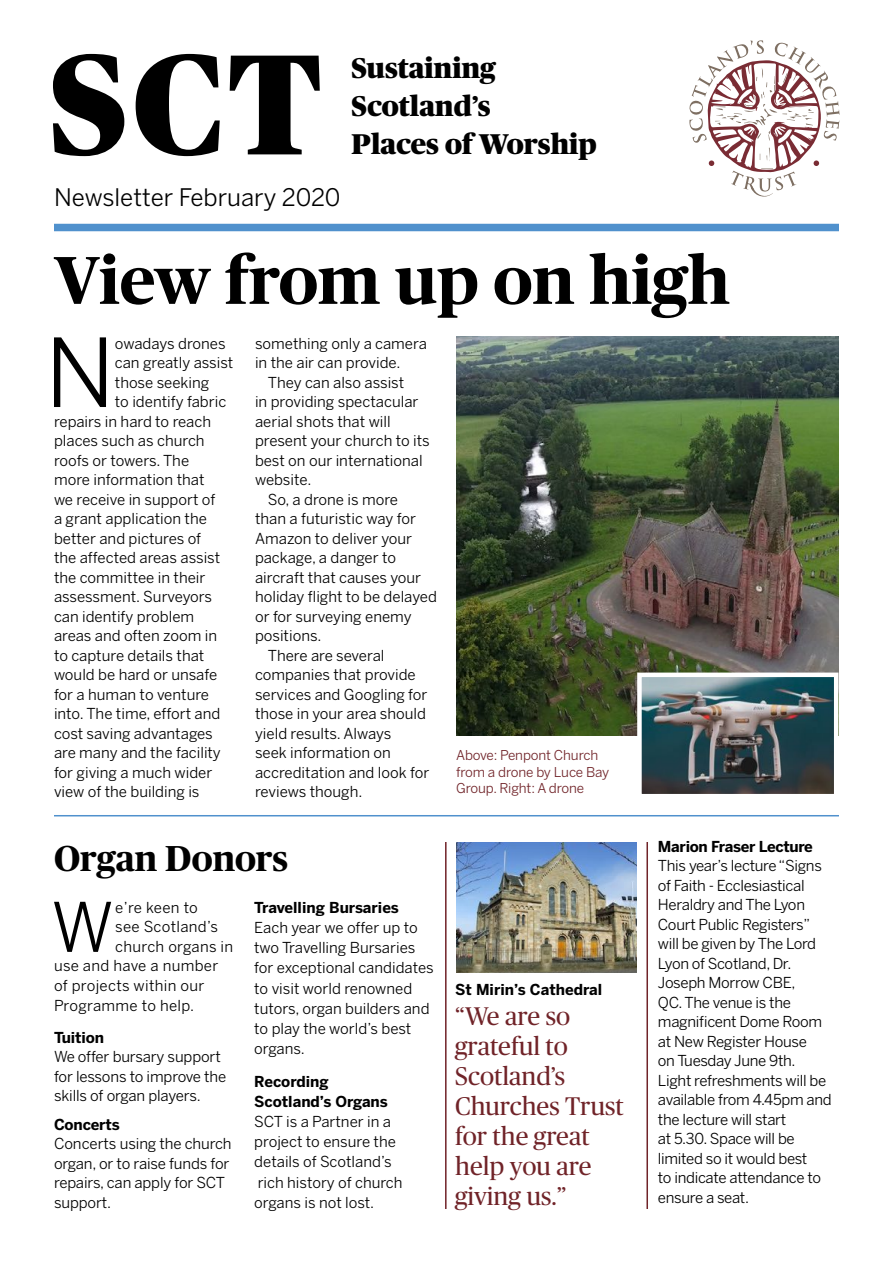
<style>
.page{position:relative;width:893px;height:1263px;background:#fff}
.page>*{position:absolute;margin:0;border:0;box-sizing:border-box;transform-origin:0 0}
.t1{font:900 142.5px "Publico";color:#000}
.t2{font:94.05px "Benton Sans";color:#000}
.t3{font:67.65px "Benton Sans";color:#000}
.t4{font:700 67.5px "Publico";color:#000}
.t5{font:700 36px "Publico";color:#000}
.t6{font:900 28.5px/38.1px "Publico";color:#000}
.t7{font:25.5px/30px "Publico";color:#702328}
.t8{font:24px "Benton Sans";color:#000}
.t9{font:15px/20.1px "Benton Sans";color:#000}
.t10{font:15px/19.5px "Benton Sans";letter-spacing:-.02em;color:#000}
.t11{font:700 15px/20.1px "Benton Sans";letter-spacing:-.01em;color:#000}
.t12{font:15px "Benton Sans";letter-spacing:.02em;color:#000}
.t13{font:13.5px/16.5px "Benton Sans";letter-spacing:-.01em;color:#702328}
</style>
<div class="page">
<svg style="left:689px;top:40px;width:151px;height:157px"></svg>
<div style="left:54px;top:224px;width:785px;height:7px;background:#5091cd"></div>
<hr style="left:54px;top:815px;width:785px;height:1px;background:#5091cd">
<img style="left:456px;top:337px;width:382px;height:398px">
<img style="left:642px;top:677px;width:191px;height:116px">
<div style="left:637px;top:672px;width:201px;height:126px;border:4px solid #fff"></div>
<hr style="left:646px;top:842px;width:2px;height:367px;background:#702328">
<img style="left:456px;top:842px;width:180px;height:131px">
<hr style="left:445px;top:842px;width:2px;height:367px;background:#702328">
<h1 class="t1" style="left:50px;top:25px;width:273px">SCT</h1>
<h3 class="t8" style="left:54px;top:183px;width:288px">Newsletter February 2020</h3>
<h3 class="t6" style="left:351px;top:49px;width:146px">Sustaining<br>Scotland’s</h3>
<h3 class="t6" style="left:351px;top:125px;width:247px">Places of Worship</h3>
<h3 class="t4" style="left:54px;top:243px;width:678px">View from up on high</h3>
<h2 class="t2" style="left:45px;top:317px;width:71px">N</h2>
<p class="t9" style="left:115px;top:333px;width:112px">owadays drones</p>
<p class="t9" style="left:115px;top:352px;width:120px">can greatly assist</p>
<p class="t9" style="left:115px;top:372px;width:96px">those seeking</p>
<p class="t9" style="left:115px;top:391px;width:113px">to identify fabric</p>
<p class="t9" style="left:54px;top:411px;width:159px">repairs in hard to reach</p>
<p class="t9" style="left:54px;top:430px;width:152px">places such as church</p>
<p class="t9" style="left:54px;top:450px;width:137px">roofs or towers. The</p>
<p class="t9" style="left:54px;top:469px;width:152px">more information that</p>
<p class="t9" style="left:54px;top:489px;width:163px">we receive in support of</p>
<p class="t9" style="left:54px;top:508px;width:154px">a grant application the</p>
<p class="t9" style="left:54px;top:528px;width:149px">better and pictures of</p>
<p class="t9" style="left:54px;top:547px;width:168px">the affected areas assist</p>
<p class="t9" style="left:54px;top:567px;width:153px">the committee in their</p>
<p class="t9" style="left:54px;top:586px;width:160px">assessment. Surveyors</p>
<p class="t9" style="left:54px;top:606px;width:142px">can identify problem</p>
<p class="t9" style="left:54px;top:625px;width:165px">areas and often zoom in</p>
<p class="t9" style="left:54px;top:645px;width:152px">to capture details that</p>
<p class="t9" style="left:54px;top:664px;width:165px">would be hard or unsafe</p>
<p class="t9" style="left:54px;top:684px;width:157px">for a human to venture</p>
<p class="t9" style="left:54px;top:703px;width:168px">into. The time, effort and</p>
<p class="t9" style="left:54px;top:723px;width:160px">cost saving advantages</p>
<p class="t9" style="left:54px;top:742px;width:168px">are many and the facility</p>
<p class="t9" style="left:54px;top:762px;width:160px">for giving a much wider</p>
<p class="t9" style="left:54px;top:781px;width:147px">view of the building is</p>
<p class="t9" style="left:255px;top:333px;width:173px">something only a camera</p>
<p class="t9" style="left:255px;top:352px;width:147px">in the air can provide.</p>
<p class="t9" style="left:268px;top:372px;width:138px">They can also assist</p>
<p class="t9" style="left:255px;top:391px;width:165px">in providing spectacular</p>
<p class="t9" style="left:255px;top:411px;width:137px">aerial shots that will</p>
<p class="t9" style="left:255px;top:430px;width:176px">present your church to its</p>
<p class="t9" style="left:255px;top:450px;width:169px">best on our international</p>
<p class="t9" style="left:255px;top:469px;width:58px">website.</p>
<p class="t9" style="left:268px;top:489px;width:132px">So, a drone is more</p>
<p class="t9" style="left:255px;top:508px;width:162px">than a futuristic way for</p>
<p class="t9" style="left:255px;top:528px;width:159px">Amazon to deliver your</p>
<p class="t9" style="left:255px;top:547px;width:142px">package, a danger to</p>
<p class="t9" style="left:255px;top:567px;width:168px">aircraft that causes your</p>
<p class="t9" style="left:255px;top:586px;width:183px">holiday flight to be delayed</p>
<p class="t9" style="left:255px;top:606px;width:158px">or for surveying enemy</p>
<p class="t9" style="left:255px;top:625px;width:68px">positions.</p>
<p class="t9" style="left:268px;top:645px;width:118px">There are several</p>
<p class="t9" style="left:255px;top:664px;width:162px">companies that provide</p>
<p class="t9" style="left:255px;top:684px;width:174px">services and Googling for</p>
<p class="t9" style="left:255px;top:703px;width:173px">those in your area should</p>
<p class="t9" style="left:255px;top:723px;width:138px">yield results. Always</p>
<p class="t9" style="left:255px;top:742px;width:137px">seek information on</p>
<p class="t9" style="left:255px;top:762px;width:176px">accreditation and look for</p>
<p class="t9" style="left:255px;top:781px;width:109px">reviews though.</p>
<h3 class="t5" style="left:54px;top:838px;width:236px">Organ Donors</h3>
<h3 class="t3" style="left:51px;top:887px;width:64px">W</h3>
<p class="t9" style="left:115px;top:897px;width:84px">e’re keen to</p>
<p class="t11" style="left:254px;top:897px;width:146px">Travelling Bursaries</p>
<p class="t9" style="left:254px;top:917px;width:181px">Each year we offer up to two Travelling Bursaries for exceptional candidates to visit world renowned tutors, organ builders and to play the world’s best organs.</p>
<p class="t11" style="left:254px;top:1071px;width:135px">Recording<br>Scotland’s Organs</p>
<p class="t9" style="left:254px;top:1111px;width:150px">SCT is a Partner in a project to ensure the details of Scotland’s rich history of church organs is not lost.</p>
<p class="t12" style="left:115px;top:918px;width:104px">see Scotland’s</p>
<p class="t12" style="left:115px;top:937px;width:119px">church organs in</p>
<p class="t12" style="left:54px;top:957px;width:166px">use and have a number</p>
<p class="t12" style="left:54px;top:977px;width:152px">of projects within our</p>
<p class="t12" style="left:54px;top:996px;width:142px">Programme to help.</p>
<p class="t11" style="left:54px;top:1027px;width:51px">Tuition</p>
<p class="t9" style="left:54px;top:1047px;width:174px;line-height:19.5px">We offer bursary support for lessons to improve the skills of organ players.</p>
<p class="t11" style="left:54px;top:1114px;width:67px">Concerts</p>
<p class="t9" style="left:54px;top:1134px;width:179px;line-height:19.5px">Concerts using the church organ, or to raise funds for repairs, can apply for SCT support.</p>
<p class="t13" style="left:456px;top:747px;width:155px">Above: Penpont Church from a drone by Luce Bay<br>Group. Right: A drone</p>
<p class="t11" style="left:455px;top:979px;width:148px">St Mirin’s Cathedral</p>
<h3 class="t7" style="left:455px;top:1001px;width:170px">“We are so grateful to<br>Scotland’s<br>Churches Trust for the great help you are giving us.”</h3>
<p class="t11" style="left:658px;top:836px;width:156px">Marion Fraser Lecture</p>
<p class="t10" style="left:658px;top:856px;width:175px">This year’s lecture “Signs of Faith - Ecclesiastical<br>Heraldry and The Lyon<br>Court Public Registers” will be given by The Lord<br>Lyon of Scotland, Dr.<br>Joseph Morrow CBE,<br>QC. The venue is the magnificent Dome Room at New Register House<br>on Tuesday June 9th.<br>Light refreshments will be available from 4.45pm and the lecture will start<br>at 5.30. Space will be limited so it would best<br>to indicate attendance to ensure a seat.</p>
</div>
